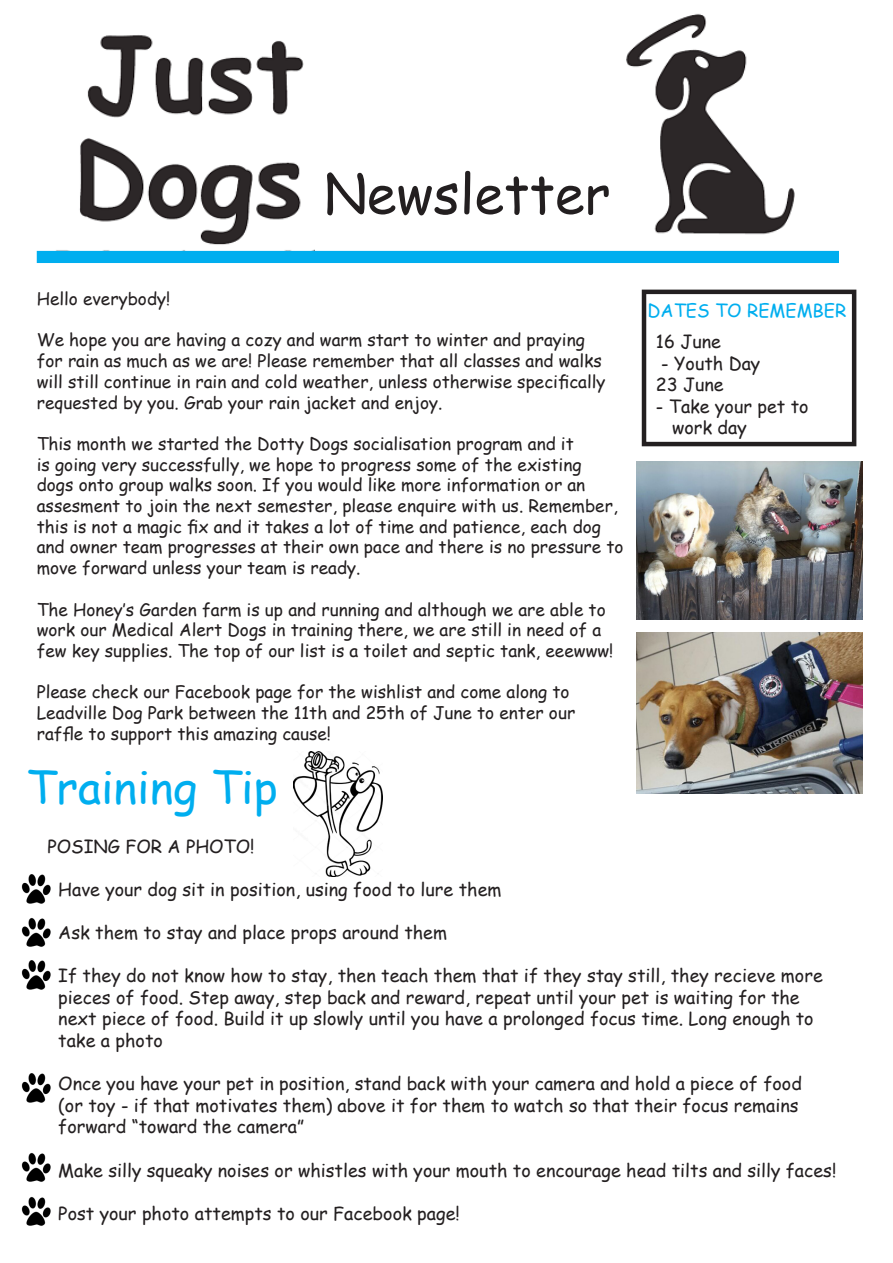
<style>
.page{position:relative;width:893px;height:1263px;background:#fff}
.page>*{position:absolute;margin:0;border:0;box-sizing:border-box;transform-origin:0 0}
.t1{font:54px "Comic Sans MS";color:#231f20}
.t2{font:45px "Comic Sans MS";color:#00aeef}
.t3{font:18px "Comic Sans MS";color:#231f20}
.t4{font:18px "Comic Sans MS";color:#00aeef}
.t5{font:17.25px/20.7px "Comic Sans MS";color:#231f20}
</style>
<div class="page">
<img style="left:37px;top:35px;width:277px;height:216px">
<div style="left:37px;top:251px;width:802px;height:12px;background:#00aeef"></div>
<img style="left:626px;top:13px;width:169px;height:222px">
<div style="left:642px;top:290px;width:214px;height:156px;border:4px solid #231f20"></div>
<img style="left:636px;top:632px;width:226px;height:161px">
<img style="left:636px;top:461px;width:226px;height:159px">
<img style="left:21px;top:874px;width:30px;height:30px">
<img style="left:21px;top:917px;width:30px;height:30px">
<img style="left:21px;top:960px;width:30px;height:30px">
<img style="left:21px;top:1073px;width:30px;height:30px">
<img style="left:21px;top:1152px;width:30px;height:30px">
<img style="left:21px;top:1196px;width:30px;height:30px">
<img style="left:294px;top:752px;width:89px;height:125px">
<p class="t1" style="left:324px;top:154px;width:288px">Newsletter</p>
<p class="t5" style="left:37px;top:288px;width:135px">Hello everybody!</p>
<p class="t5" style="left:37px;top:329px;width:570px">We hope you are having a cozy and warm start to winter and praying for rain as much as we are! Please remember that all classes and walks will still continue in rain and cold weather, unless otherwise specifically requested by you. Grab your rain jacket and enjoy.</p>
<p class="t5" style="left:37px;top:433px;width:588px">This month we started the Dotty Dogs socialisation program and it<br>is going very successfully, we hope to progress some of the existing<br>dogs onto group walks soon. If you would like more information or an assesment to join the next semester, please enquire with us. Remember, this is not a magic fix and it takes a lot of time and patience, each dog and owner team progresses at their own pace and there is no pressure to move forward unless your team is ready.</p>
<p class="t5" style="left:37px;top:598px;width:578px">The Honey’s Garden farm is up and running and although we are able to work our Medical Alert Dogs in training there, we are still in need of a few key supplies. The top of our list is a toilet and septic tank, eeewww!</p>
<p class="t5" style="left:37px;top:681px;width:540px">Please check our Facebook page for the wishlist and come along to<br>Leadville Dog Park between the 11th and 25th of June to enter our raffle to support this amazing cause!</p>
<p class="t4" style="left:647px;top:297px;width:200px">DATES TO REMEMBER</p>
<p class="t3" style="left:656px;top:328px;width:67px">16 June</p>
<p class="t3" style="left:661px;top:350px;width:100px">- Youth Day</p>
<p class="t3" style="left:656px;top:371px;width:69px">23 June</p>
<p class="t3" style="left:656px;top:393px;width:154px">- Take your pet to</p>
<p class="t3" style="left:672px;top:415px;width:76px">work day</p>
<p class="t2" style="left:26px;top:755px;width:254px">Training Tip</p>
<p class="t3" style="left:48px;top:833px;width:208px">POSING FOR A PHOTO!</p>
<p class="t3" style="left:58px;top:876px;width:445px">Have your dog sit in position, using food to lure them</p>
<p class="t3" style="left:58px;top:919px;width:390px">Ask them to stay and place props around them</p>
<p class="t3" style="left:58px;top:962px;width:766px">If they do not know how to stay, then teach them that if they stay still, they recieve more</p>
<p class="t3" style="left:58px;top:984px;width:743px">pieces of food. Step away, step back and reward, repeat until your pet is waiting for the</p>
<p class="t3" style="left:58px;top:1006px;width:757px">next piece of food. Build it up slowly until you have a prolonged focus time. Long enough to</p>
<p class="t3" style="left:58px;top:1027px;width:106px">take a photo</p>
<p class="t3" style="left:58px;top:1070px;width:745px">Once you have your pet in position, stand back with your camera and hold a piece of food</p>
<p class="t3" style="left:58px;top:1092px;width:742px">(or toy - if that motivates them) above it for them to watch so that their focus remains</p>
<p class="t3" style="left:58px;top:1114px;width:247px">forward “toward the camera”</p>
<p class="t3" style="left:58px;top:1157px;width:779px">Make silly squeaky noises or whistles with your mouth to encourage head tilts and silly faces!</p>
<p class="t3" style="left:58px;top:1200px;width:403px">Post your photo attempts to our Facebook page!</p>
</div>
